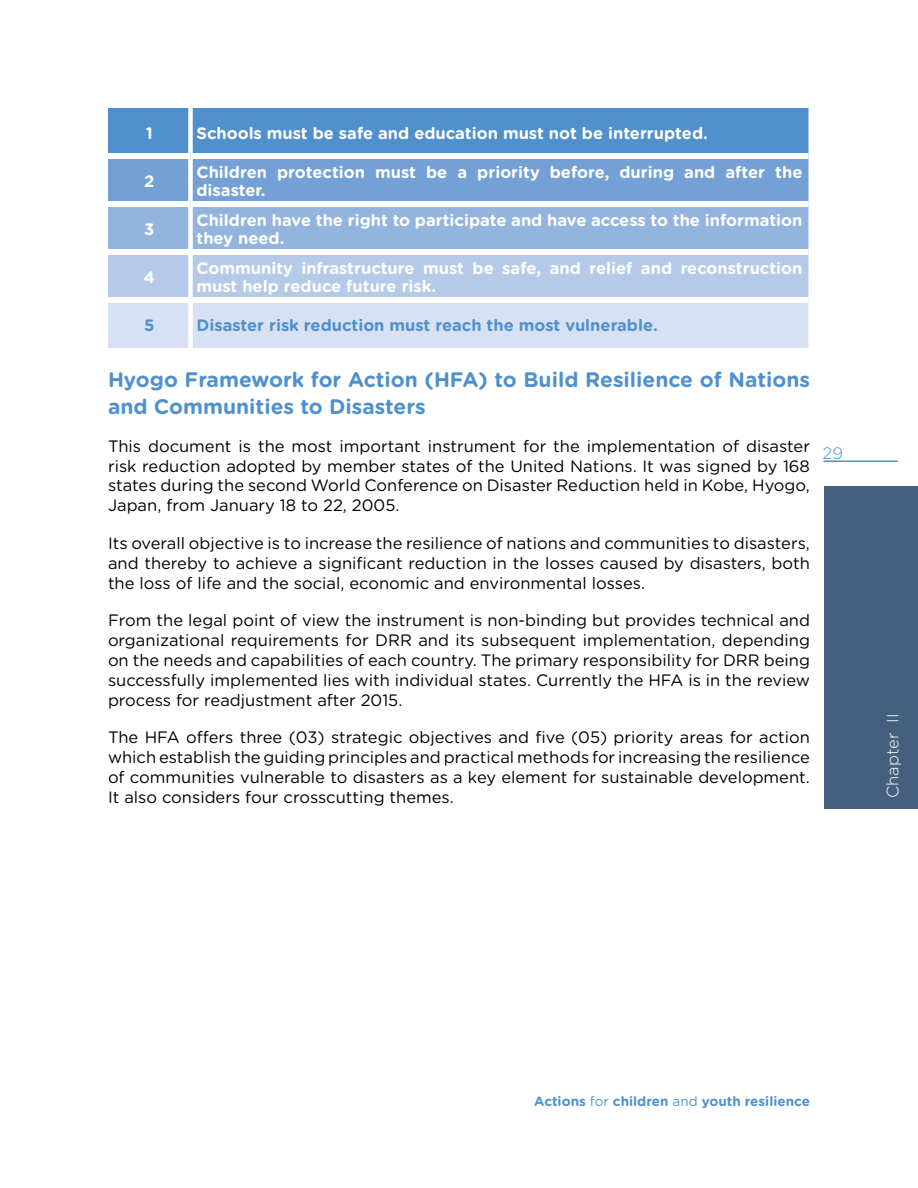
<style>
.page{position:relative;width:918px;height:1188px;background:#fff}
.page>*{position:absolute;margin:0;border:0;box-sizing:border-box;transform-origin:0 0}
.t1{font:700 21px/27px "Gotham Rounded";color:#5091cd}
.t2{font:16.5px/19.8px "Gotham Rounded";color:#000;text-align:justify}
.t3{font:700 16.5px/18px "Gotham Rounded";color:#fff}
.t4{font:700 16.5px "Gotham Rounded";color:#5091cd}
.t5{font:300 16.5px "Gotham Rounded";color:#fff}
.t6{font:300 16.5px "Gotham Rounded";color:#5091cd}
.t7{font:700 13.5px "Gotham Rounded";color:#5091cd}
.s1{font-weight:400}
</style>
<div class="page">
<div style="left:824px;top:487px;width:94px;height:322px;background:#45607e"></div>
<hr style="left:824px;top:460px;width:74px;height:2px;background:#5091cd">
<svg style="left:108px;top:108px;width:700px;height:240px;background:#93b6df"></svg>
<div style="left:188px;top:108px;width:5px;height:45px;background:#fff"></div>
<div style="left:188px;top:159px;width:5px;height:42px;background:#fff"></div>
<div style="left:188px;top:207px;width:5px;height:42px;background:#fff"></div>
<div style="left:188px;top:255px;width:5px;height:42px;background:#fff"></div>
<div style="left:188px;top:303px;width:5px;height:45px;background:#fff"></div>
<div style="left:108px;top:153px;width:82px;height:6px;background:#fff"></div>
<div style="left:190px;top:153px;width:618px;height:6px;background:#fff"></div>
<div style="left:108px;top:201px;width:82px;height:6px;background:#fff"></div>
<div style="left:190px;top:201px;width:618px;height:6px;background:#fff"></div>
<div style="left:108px;top:249px;width:82px;height:6px;background:#fff"></div>
<div style="left:190px;top:249px;width:618px;height:6px;background:#fff"></div>
<div style="left:108px;top:297px;width:82px;height:6px;background:#fff"></div>
<div style="left:190px;top:297px;width:618px;height:6px;background:#fff"></div>
<p class="t3" style="left:146px;top:123px;width:8px">1</p>
<p class="t3" style="left:197px;top:123px;width:513px">Schools must be safe and education must not be interrupted.</p>
<p class="t3" style="left:144px;top:171px;width:12px">2</p>
<p class="t3" style="left:197px;top:162px;width:607px">Children protection must be a priority before, during and after the disaster.</p>
<p class="t3" style="left:144px;top:219px;width:12px">3</p>
<p class="t3" style="left:197px;top:210px;width:607px">Children have the right to participate and have access to the information they need.</p>
<p class="t3" style="left:144px;top:267px;width:13px">4</p>
<p class="t3" style="left:197px;top:258px;width:607px">Community infrastructure must be safe, and relief and reconstruction must help reduce future risk.</p>
<p class="t4" style="left:144px;top:313px;width:12px">5</p>
<p class="t4" style="left:197px;top:313px;width:463px">Disaster risk reduction must reach the most vulnerable.</p>
<p class="t1" style="left:108px;top:365px;width:703px">Hyogo Framework for Action (HFA) to Build Resilience of Nations and Communities to Disasters</p>
<p class="t2" style="left:108px;top:435px;width:704px">This document is the most important instrument for the implementation of disaster risk reduction adopted by member states of the United Nations. It was signed by 168 states during the second World Conference on Disaster Reduction held in Kobe, Hyogo, Japan, from January 18 to 22, 2005.</p>
<p class="t2" style="left:108px;top:533px;width:704px">Its overall objective is to increase the resilience of nations and communities to disasters, and thereby to achieve a significant reduction in the losses caused by disasters, both the loss of life and the social, economic and environmental losses.</p>
<p class="t2" style="left:108px;top:610px;width:704px">From the legal point of view the instrument is non-binding but provides technical and organizational requirements for DRR and its subsequent implementation, depending on the needs and capabilities of each country. The primary responsibility for DRR being successfully implemented lies with individual states. Currently the HFA is in the review process for readjustment after 2015.</p>
<p class="t2" style="left:108px;top:727px;width:704px">The HFA offers three (03) strategic objectives and five (05) priority areas for action which establish the guiding principles and practical methods for increasing the resilience of communities vulnerable to disasters as a key element for sustainable development.<br>It also considers four crosscutting themes.</p>
<p class="t6" style="left:823px;top:442px;width:22px">29</p>
<p class="t5" style="left:881px;top:798px;width:86px;rotate:-90deg">Chapter II</p>
<p class="t7" style="left:534px;top:1091px;width:277px">Actions <span class="s1">for</span> children <span class="s1">and</span> youth resilience</p>
</div>
